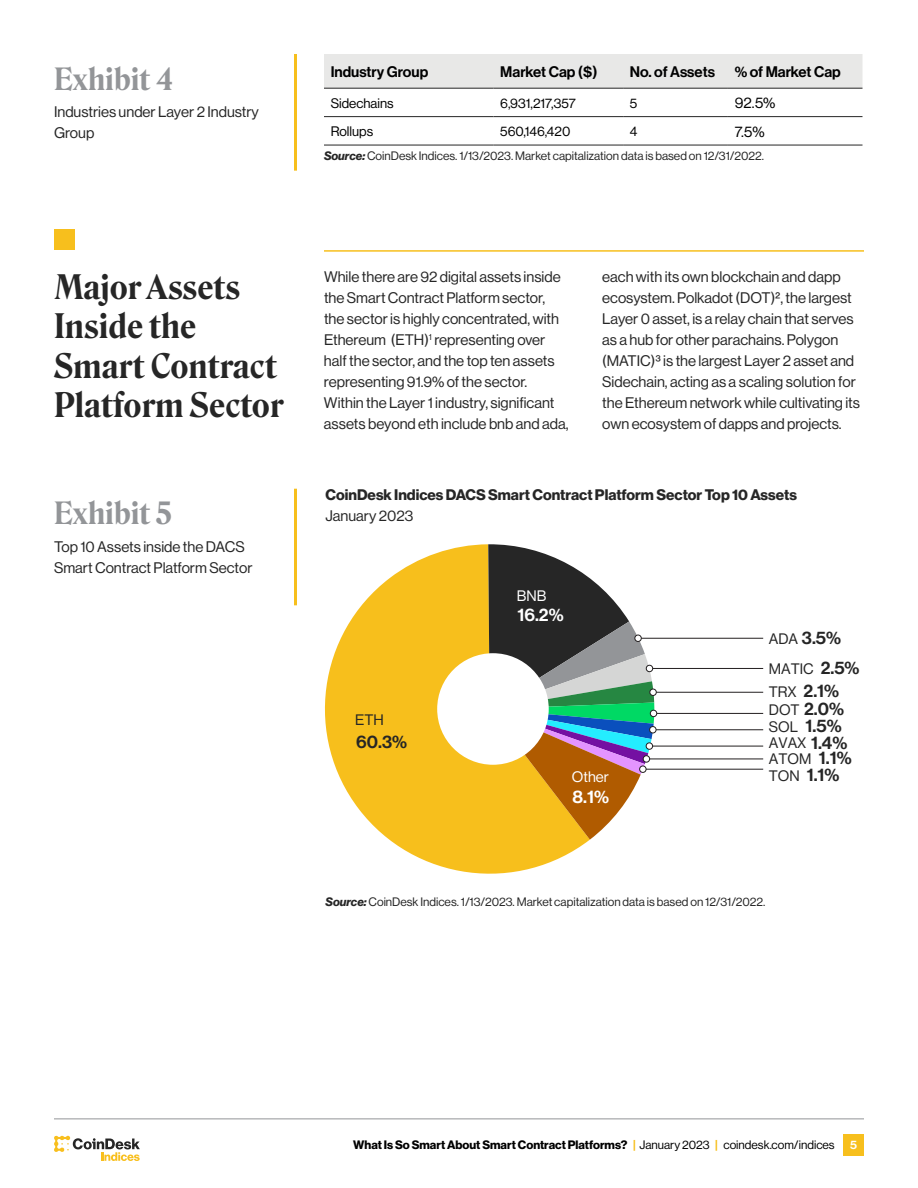
<style>
.page{position:relative;width:918px;height:1188px;background:#fff}
.page>*{position:absolute;margin:0;border:0;box-sizing:border-box;transform-origin:0 0}
.t1{font:700 33px/39.6px "Roslindale Deck Narrow";color:#262626}
.t2{font:700 30px "Roslindale Deck Narrow";color:#939598}
.t3{font:17.85px "N Haas Grotesk DS Std 65 Md";color:#262626}
.t4{font:17.85px "N Haas Grotesk DS Std 65 Md";color:#fff}
.t5{font:15px/21px "N Haas Grotesk DS Std 55 Rg";color:#262626}
.t6{font:15px "N Haas Grotesk DS Std 75 Bd";color:#262626}
.t7{font:15px "N Haas Grotesk DS Std 65 Md";color:#000}
.t8{font:15px "N Haas Grotesk DS Std 55 Rg";color:#000}
.t9{font:14.85px "N Haas Grotesk DS Std 55 Rg";color:#262626}
.t10{font:14.85px "N Haas Grotesk DS Std 55 Rg";color:#fff}
.t11{font:13.5px "N Haas Grotesk DS Std 55 Rg";color:#000}
.t12{font:12px "N Haas Grotesk DS Std 55 Rg";color:#262626}
.t13{font:12px "N Haas Grotesk DS Std 75 Bd";color:#000}
.t14{font:12px "N Haas Grotesk DS Std 65 Md";color:#fff}
.s1{font-family:"N Haas Grotesk DS Std 76 Bd It"}
.s2{font-family:"N Haas Grotesk DS Std 55 Rg";font-size:14.85px}
.s3{font-family:"N Haas Grotesk DS Std 65 Md";font-size:17.85px}
.s4{font-family:"N Haas Grotesk DS Std 95 Blk";color:#f7bf1d}
.s5{font-family:"N Haas Grotesk DS Std 55 Rg"}
</style>
<div class="page">
<div style="left:843px;top:1134px;width:21px;height:21px;background:#f7bf1d"></div>
<svg style="left:54px;top:1136px;width:86px;height:25px"></svg>
<hr style="left:54px;top:1119px;width:810px;height:1px;background:#939598">
<hr style="left:294px;top:54px;width:3px;height:117px;background:#f7bf1d">
<div style="left:324px;top:54px;width:538px;height:34px;background:#e8e8e7"></div>
<hr style="left:324px;top:88px;width:170px;height:1px;background:#262626">
<hr style="left:494px;top:88px;width:129px;height:1px;background:#262626">
<hr style="left:623px;top:88px;width:105px;height:1px;background:#262626">
<hr style="left:728px;top:88px;width:134px;height:1px;background:#262626">
<hr style="left:324px;top:116px;width:170px;height:1px;background:#262626">
<hr style="left:494px;top:116px;width:129px;height:1px;background:#262626">
<hr style="left:623px;top:116px;width:105px;height:1px;background:#262626">
<hr style="left:728px;top:116px;width:134px;height:1px;background:#262626">
<hr style="left:324px;top:145px;width:170px;height:1px;background:#262626">
<hr style="left:494px;top:145px;width:129px;height:1px;background:#262626">
<hr style="left:623px;top:145px;width:105px;height:1px;background:#262626">
<hr style="left:728px;top:145px;width:134px;height:1px;background:#262626">
<hr style="left:324px;top:250px;width:540px;height:2px;background:#f7bf1d">
<div style="left:54px;top:230px;width:21px;height:20px;background:#f7bf1d"></div>
<hr style="left:294px;top:489px;width:3px;height:116px;background:#f7bf1d">
<svg style="left:324px;top:544px;width:266px;height:330px;fill:#f7bf1c"></svg>
<div style="left:437px;top:653px;width:112px;height:112px;background:#fff;border-radius:50%"></div>
<hr style="left:649px;top:746px;width:114px;height:1px;background:#231f20">
<hr style="left:653px;top:692px;width:110px;height:1px;background:#231f20">
<div style="left:649px;top:689px;width:8px;height:7px;border:1px solid #231f20;border-radius:50%"></div>
<hr style="left:640px;top:769px;width:123px;height:1px;background:#231f20">
<hr style="left:653px;top:729px;width:110px;height:1px;background:#231f20">
<hr style="left:654px;top:713px;width:109px;height:1px;background:#231f20">
<div style="left:650px;top:710px;width:7px;height:7px;border:1px solid #231f20;border-radius:50%"></div>
<hr style="left:638px;top:638px;width:125px;height:1px;background:#231f20">
<svg style="left:488px;top:544px;width:168px;height:296px"></svg>
<div style="left:634px;top:635px;width:8px;height:7px;border:1px solid #231f20;border-radius:50%"></div>
<hr style="left:645px;top:759px;width:118px;height:1px;background:#231f20">
<div style="left:643px;top:756px;width:7px;height:6px;background:#fff;border-radius:50%"></div>
<div style="left:643px;top:755px;width:7px;height:8px;border:1px solid #231f20;border-radius:50%"></div>
<hr style="left:647px;top:668px;width:116px;height:1px;background:#231f20">
<div style="left:646px;top:665px;width:7px;height:7px;background:#fff;border-radius:50%"></div>
<div style="left:646px;top:665px;width:7px;height:7px;border:1px solid #231f20;border-radius:50%"></div>
<h2 class="t2" style="left:54px;top:53px;width:120px">Exhibit 4</h2>
<p class="t5" style="left:54px;top:102px;width:206px">Industries under Layer 2 Industry<br>Group</p>
<p class="t7" style="left:331px;top:63px;width:99px">Industry Group</p>
<p class="t7" style="left:500px;top:63px;width:99px">Market Cap ($)</p>
<p class="t7" style="left:630px;top:63px;width:87px">No. of Assets</p>
<p class="t7" style="left:735px;top:63px;width:108px">% of Market Cap</p>
<p class="t11" style="left:331px;top:95px;width:64px">Sidechains</p>
<p class="t11" style="left:500px;top:95px;width:77px">6,931,217,357</p>
<p class="t11" style="left:630px;top:95px;width:9px">5</p>
<p class="t8" style="left:735px;top:94px;width:42px">92.5%</p>
<p class="t11" style="left:331px;top:124px;width:44px">Rollups</p>
<p class="t11" style="left:500px;top:124px;width:72px">560,146,420</p>
<p class="t11" style="left:630px;top:124px;width:9px">4</p>
<p class="t8" style="left:735px;top:123px;width:32px">7.5%</p>
<p class="t12" style="left:324px;top:149px;width:441px"><span class="s1">Source:</span> CoinDesk Indices. 1/13/2023. Market capitalization data is based on 12/31/2022.</p>
<h1 class="t1" style="left:54px;top:265px;width:231px">Major Assets<br>Inside the<br>Smart Contract<br>Platform Sector</h1>
<p class="t5" style="left:324px;top:267px;width:246px">While there are 92 digital assets inside the Smart Contract Platform sector, the sector is highly concentrated, with Ethereum (ETH)<sup>1</sup> representing over half the sector, and the top ten assets representing 91.9% of the sector.<br>Within the Layer 1 industry, significant assets beyond eth include bnb and ada,</p>
<p class="t5" style="left:602px;top:267px;width:259px">each with its own blockchain and dapp ecosystem. Polkadot (DOT)2, the largest Layer 0 asset, is a relay chain that serves as a hub for other parachains. Polygon (MATIC)3 is the largest Layer 2 asset and Sidechain, acting as a scaling solution for the Ethereum network while cultivating its own ecosystem of dapps and projects.</p>
<h2 class="t2" style="left:54px;top:488px;width:119px">Exhibit 5</h2>
<p class="t5" style="left:54px;top:536px;width:200px">Top 10 Assets inside the DACS<br>Smart Contract Platform Sector</p>
<p class="t6" style="left:326px;top:486px;width:473px">CoinDesk Indices DACS Smart Contract Platform Sector Top 10 Assets</p>
<p class="t5" style="left:326px;top:506px;width:89px">January 2023</p>
<p class="t9" style="left:355px;top:711px;width:30px">ETH</p>
<p class="t3" style="left:356px;top:731px;width:52px">60.3%</p>
<p class="t10" style="left:517px;top:587px;width:31px">BNB</p>
<p class="t4" style="left:518px;top:605px;width:48px">16.2%</p>
<p class="t10" style="left:572px;top:769px;width:38px">Other</p>
<p class="t4" style="left:573px;top:787px;width:38px">8.1%</p>
<p class="t3" style="left:769px;top:627px;width:74px"><span class="s2">ADA</span> 3.5%</p>
<p class="t9" style="left:769px;top:661px;width:92px">MATIC <span class="s3">2.5%</span></p>
<p class="t3" style="left:769px;top:680px;width:72px"><span class="s2">TRX</span> 2.1%</p>
<p class="t3" style="left:769px;top:699px;width:77px"><span class="s2">DOT</span> 2.0%</p>
<p class="t9" style="left:769px;top:750px;width:84px">ATOM <span class="s3">1.1%</span></p>
<p class="t3" style="left:769px;top:715px;width:74px"><span class="s2">SOL</span> 1.5%</p>
<p class="t9" style="left:769px;top:734px;width:80px">AVAX <span class="s3">1.4%</span></p>
<p class="t3" style="left:769px;top:764px;width:72px"><span class="s2">TON</span> 1.1%</p>
<p class="t12" style="left:326px;top:895px;width:441px"><span class="s1">Source:</span> CoinDesk Indices. 1/13/2023. Market capitalization data is based on 12/31/2022.</p>
<p class="t13" style="left:353px;top:1138px;width:483px">What Is So Smart About Smart Contract Platforms? <span class="s4">|</span> <span class="s5">January 2023</span> <span class="s4">|</span> <span class="s5">coindesk.com/indices</span></p>
<p class="t14" style="left:850px;top:1138px;width:8px">5</p>
</div>
